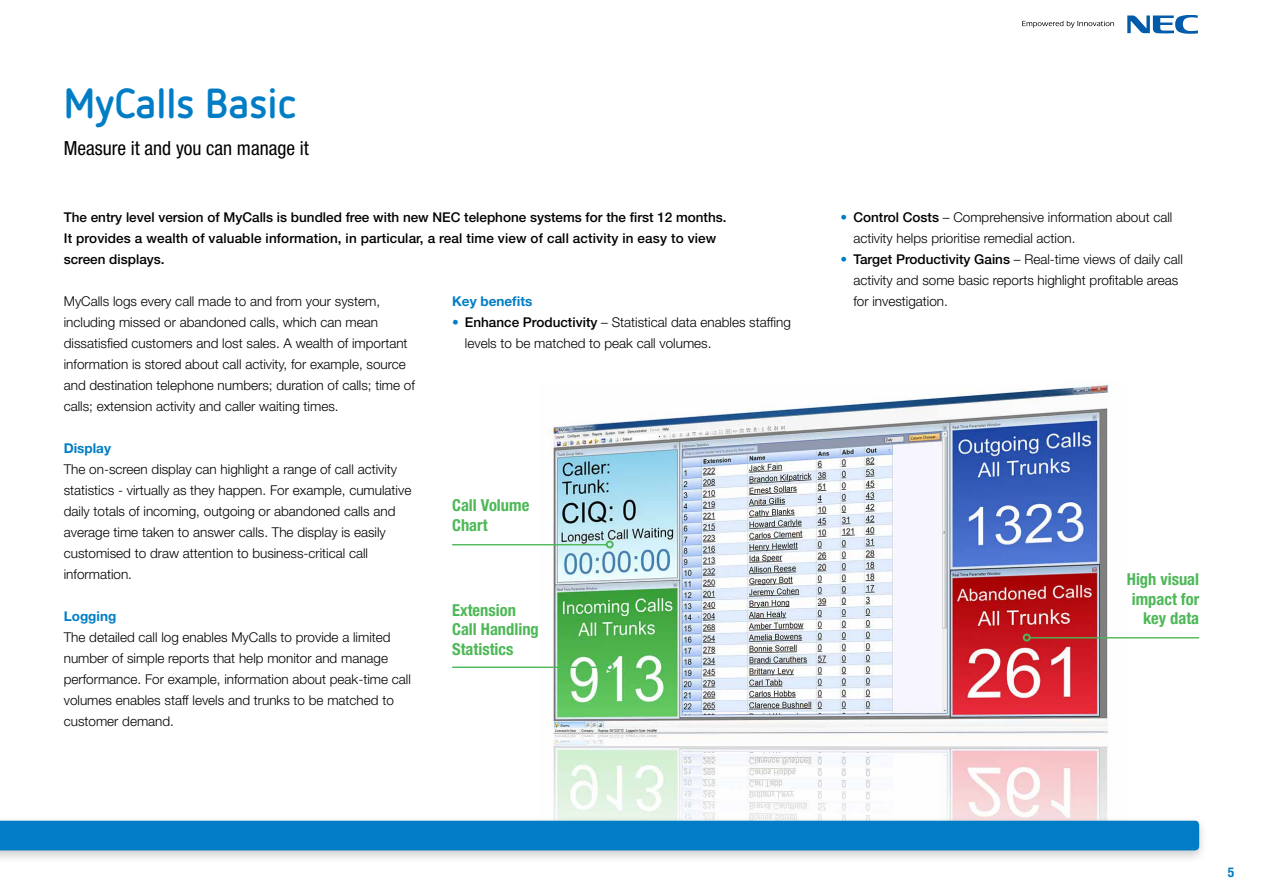
<style>
.page{position:relative;width:1263px;height:893px;background:#fff}
.page>*{position:absolute;margin:0;border:0;box-sizing:border-box;transform-origin:0 0}
.t1{font:700 42px "Netto OT";color:#007dc5}
.t2{font:condensed 19.5px "Helvetica Neue LT Pro";color:#000}
.t3{font:700 condensed 16.5px/19.5px "Helvetica Neue LT Pro";color:#4db857}
.t4{font:300 13.5px/21px "Helvetica Neue LT Pro";color:#000}
.t5{font:500 13.5px/21px "Helvetica Neue LT Pro";color:#000}
.t6{font:700 13.5px "Helvetica Neue";color:#007dc5}
.t7{font:700 condensed 13.5px "Helvetica Neue LT Pro";color:#007dc5}
.s1{color:#007dc5}
.s2{font-family:"Helvetica Neue";font-weight:500}
</style>
<div class="page">
<img style="left:540px;top:381px;width:587px;height:435px">
<div style="left:0;top:816px;width:1208px;height:48px;background:#000;opacity:.2"></div>
<div style="left:0;top:821px;width:1199px;height:29px;background:#007dc5"></div>
<hr style="left:1030px;top:637px;width:169px;height:1px;background:#4db857">
<svg style="left:1023px;top:634px;width:8px;height:7px"></svg>
<hr style="left:452px;top:544px;width:154px;height:1px;background:#4db857">
<hr style="left:452px;top:667px;width:154px;height:1px;background:#4db857">
<svg style="left:606px;top:540px;width:8px;height:8px"></svg>
<svg style="left:606px;top:663px;width:8px;height:8px"></svg>
<svg style="left:1022px;top:21px;width:92px;height:7px"></svg>
<svg style="left:1127px;top:15px;width:71px;height:19px"></svg>
<h1 class="t1" style="left:64px;top:76px;width:234px">MyCalls Basic</h1>
<h2 class="t2" style="left:64px;top:137px;width:247px">Measure it and you can manage it</h2>
<p class="t5" style="left:64px;top:207px;width:664px">The entry level version of MyCalls is bundled free with new NEC telephone systems for the first 12 months.<br>It provides a wealth of valuable information, in particular, a real time view of call activity in easy to view screen displays.</p>
<p class="t6" style="left:452px;top:293px;width:82px">Key benefits</p>
<p class="t4" style="left:465px;top:311px;width:328px;text-indent:-13px"><span class="s1">•</span> <span class="s2">Enhance Productivity</span> – Statistical data enables staffing levels to be matched to peak call volumes.</p>
<p class="t4" style="left:64px;top:290px;width:353px">MyCalls logs every call made to and from your system, including missed or abandoned calls, which can mean dissatisfied customers and lost sales. A wealth of important information is stored about call activity, for example, source and destination telephone numbers; duration of calls; time of calls; extension activity and caller waiting times.</p>
<p class="t6" style="left:64px;top:440px;width:49px">Display</p>
<p class="t4" style="left:64px;top:458px;width:349px">The on-screen display can highlight a range of call activity statistics - virtually as they happen. For example, cumulative daily totals of incoming, outgoing or abandoned calls and average time taken to answer calls. The display is easily customised to draw attention to business-critical call information.</p>
<p class="t6" style="left:64px;top:608px;width:54px">Logging</p>
<p class="t4" style="left:64px;top:626px;width:349px">The detailed call log enables MyCalls to provide a limited number of simple reports that help monitor and manage performance. For example, information about peak-time call volumes enables staff levels and trunks to be matched to customer demand.</p>
<p class="t3" style="left:452px;top:495px;width:79px">Call Volume<br>Chart</p>
<p class="t3" style="left:452px;top:600px;width:88px">Extension<br>Call Handling<br>Statistics</p>
<p class="t4" style="left:853px;top:206px;width:321px;text-indent:-13px"><span class="s1">•</span> <span class="s2">Control Costs</span> – Comprehensive information about call activity helps prioritise remedial action.</p>
<p class="t4" style="left:853px;top:248px;width:331px;text-indent:-13px"><span class="s1">•</span> <span class="s2">Target Productivity Gains</span> – Real-time views of daily call activity and some basic reports highlight profitable areas for investigation.</p>
<p class="t3" style="left:1127px;top:569px;width:74px;text-align:right">High visual impact for key data</p>
<p class="t7" style="left:1228px;top:864px;width:8px">5</p>
</div>
